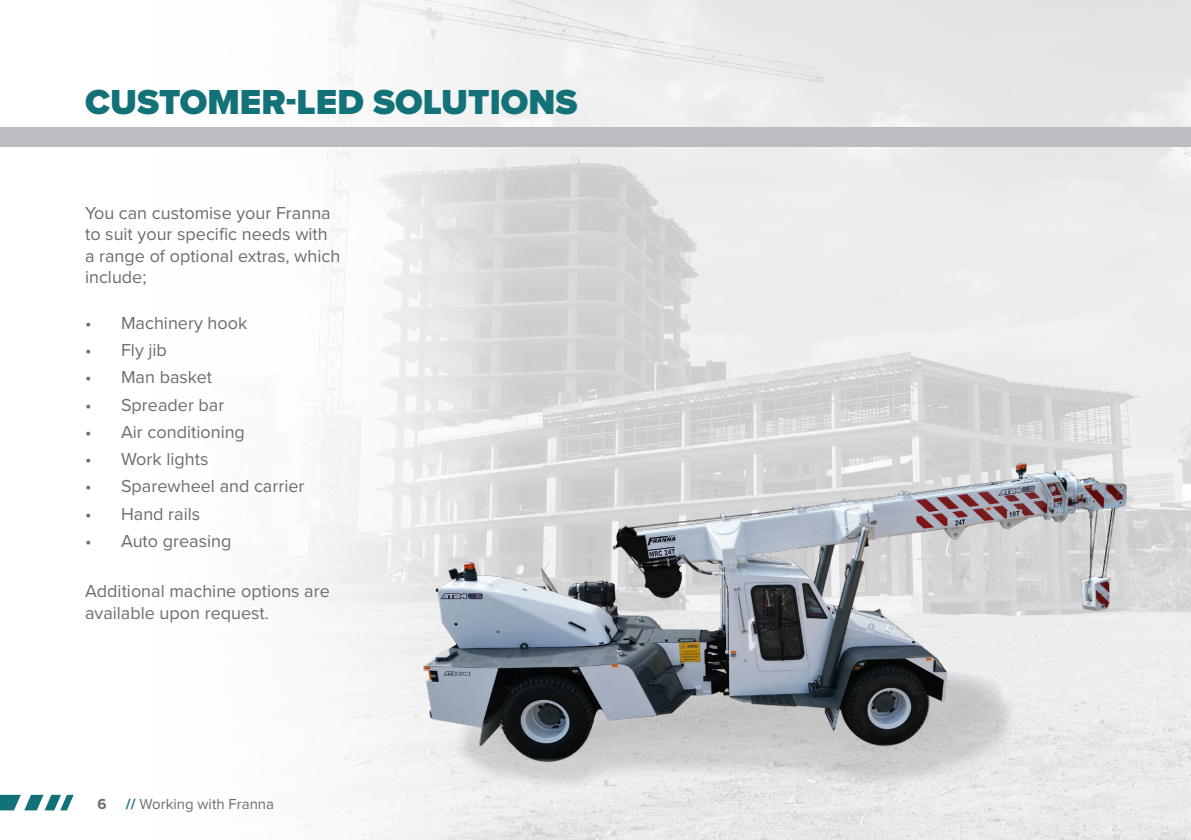
<style>
.page{position:relative;width:1191px;height:840px;background:#fff}
.page>*{position:absolute;margin:0;border:0;box-sizing:border-box;transform-origin:0 0}
.t1{font:900 36px "Proxima Nova";color:#137278}
.t2{font:18px/21.6px "Proxima Nova";color:#6c6d70}
.t3{font:15px "Proxima Nova";color:#6c6d70}
.t4{font:700 15px "Proxima Nova";color:#6c6d70}
.s1{font-weight:700;color:#137278}
</style>
<div class="page">
<img style="left:107px;top:0;width:1084px;height:839px">
<div style="left:0;top:128px;width:1191px;height:19px;background:#bcbdc0"></div>
<img style="left:370px;top:325px;width:788px;height:514px">
<svg style="left:0;top:794px;width:74px;height:16px"></svg>
<p class="t1" style="left:85px;top:75px;width:494px">CUSTOMER-LED SOLUTIONS</p>
<p class="t2" style="left:85px;top:201px;width:257px">You can customise your Franna to suit your specific needs with a range of optional extras, which include;</p>
<p class="t2" style="left:85px;top:311px;width:164px">• Machinery hook</p>
<p class="t2" style="left:85px;top:338px;width:83px">• Fly jib</p>
<p class="t2" style="left:85px;top:365px;width:129px">• Man basket</p>
<p class="t2" style="left:85px;top:393px;width:141px">• Spreader bar</p>
<p class="t2" style="left:85px;top:420px;width:161px">• Air conditioning</p>
<p class="t2" style="left:85px;top:447px;width:125px">• Work lights</p>
<p class="t2" style="left:85px;top:474px;width:221px">• Sparewheel and carrier</p>
<p class="t2" style="left:85px;top:502px;width:117px">• Hand rails</p>
<p class="t2" style="left:85px;top:529px;width:148px">• Auto greasing</p>
<p class="t2" style="left:85px;top:579px;width:246px">Additional machine options are available upon request.</p>
<p class="t4" style="left:98px;top:792px;width:11px">6</p>
<p class="t3" style="left:126px;top:792px;width:150px"><span class="s1">//</span> Working with Franna</p>
</div>
